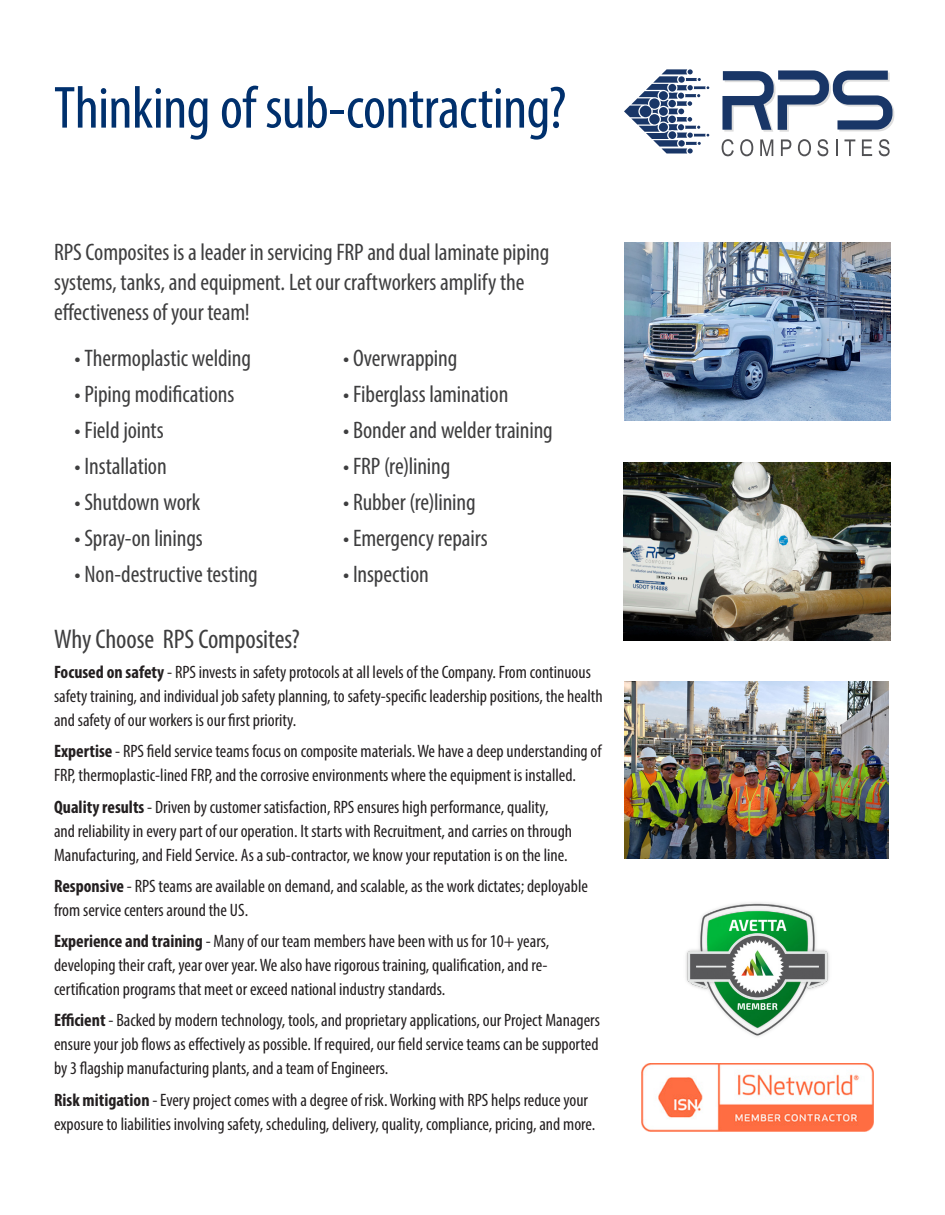
<style>
.page{position:relative;width:945px;height:1215px;background:#fff}
.page>*{position:absolute;margin:0;border:0;box-sizing:border-box;transform-origin:0 0}
.t1{font:condensed 60px "Myriad Pro";letter-spacing:-.015em;color:#00306d}
.Para_Head{font:condensed 27px "Myriad Pro";letter-spacing:-.005em;color:#3e3e3f}
.para_1{font:condensed 24px "Myriad Pro";letter-spacing:-.005em;color:#3e3e3f}
.Para_Head-2{font:condensed 24px/30px "Myriad Pro";letter-spacing:-.005em;color:#3e3e3f}
.para_1-2{font:condensed 18px/24px "Myriad Pro";color:#231f20}
.s1{font-weight:700}
</style>
<div class="page">
<svg style="left:624px;top:69px;width:85px;height:85px"></svg>
<div style="left:649px;top:98px;width:11px;height:11px;background:#193667;border-radius:50%"></div>
<div style="left:668px;top:100px;width:8px;height:7px;background:#193667;border-radius:50%"></div>
<svg style="left:722px;top:139px;width:12px;height:17px"></svg>
<svg style="left:740px;top:139px;width:13px;height:17px"></svg>
<svg style="left:760px;top:139px;width:13px;height:17px"></svg>
<svg style="left:781px;top:139px;width:10px;height:17px"></svg>
<svg style="left:798px;top:139px;width:13px;height:17px"></svg>
<svg style="left:817px;top:139px;width:11px;height:17px"></svg>
<svg style="left:836px;top:139px;width:2px;height:17px"></svg>
<svg style="left:844px;top:139px;width:11px;height:17px"></svg>
<svg style="left:862px;top:139px;width:10px;height:17px"></svg>
<svg style="left:879px;top:139px;width:11px;height:17px"></svg>
<svg style="left:722px;top:70px;width:172px;height:62px"></svg>
<img style="left:624px;top:242px;width:267px;height:178px">
<img style="left:624px;top:462px;width:267px;height:178px">
<img style="left:624px;top:682px;width:265px;height:176px">
<img style="left:686px;top:902px;width:143px;height:135px">
<img style="left:642px;top:1064px;width:231px;height:67px">
<p class="t1" style="left:54px;top:72px;width:514px">Thinking of sub-contracting?</p>
<p class="Para_Head-2" style="left:54px;top:237px;width:497px">RPS Composites is a leader in servicing FRP and dual laminate piping systems, tanks, and equipment. Let our craftworkers amplify the effectiveness of your team!</p>
<p class="para_1" style="left:75px;top:343px;width:178px">• Thermoplastic welding</p>
<p class="para_1" style="left:343px;top:343px;width:116px">• Overwrapping</p>
<p class="para_1" style="left:75px;top:379px;width:161px">• Piping modifications</p>
<p class="para_1" style="left:343px;top:379px;width:167px">• Fiberglass lamination</p>
<p class="para_1" style="left:75px;top:415px;width:91px">• Field joints</p>
<p class="para_1" style="left:343px;top:415px;width:211px">• Bonder and welder training</p>
<p class="para_1" style="left:75px;top:451px;width:94px">• Installation</p>
<p class="para_1" style="left:343px;top:451px;width:109px">• FRP (re)lining</p>
<p class="para_1" style="left:75px;top:487px;width:127px">• Shutdown work</p>
<p class="para_1" style="left:343px;top:487px;width:134px">• Rubber (re)lining</p>
<p class="para_1" style="left:75px;top:523px;width:130px">• Spray-on linings</p>
<p class="para_1" style="left:343px;top:523px;width:146px">• Emergency repairs</p>
<p class="para_1" style="left:75px;top:559px;width:185px">• Non-destructive testing</p>
<p class="para_1" style="left:343px;top:559px;width:87px">• Inspection</p>
<p class="Para_Head" style="left:54px;top:623px;width:247px">Why Choose RPS Composites?</p>
<p class="para_1-2" style="left:54px;top:659px;width:550px"><span class="s1">Focused on safety</span> - RPS invests in safety protocols at all levels of the Company. From continuous safety training, and individual job safety planning, to safety-specific leadership positions, the health and safety of our workers is our first priority.</p>
<p class="para_1-2" style="left:54px;top:739px;width:549px"><span class="s1">Expertise</span> - RPS field service teams focus on composite materials. We have a deep understanding of<br>FRP, thermoplastic-lined FRP, and the corrosive environments where the equipment is installed.</p>
<p class="para_1-2" style="left:54px;top:794px;width:520px"><span class="s1">Quality results</span> - Driven by customer satisfaction, RPS ensures high performance, quality, and reliability in every part of our operation. It starts with Recruitment, and carries on through<br>Manufacturing, and Field Service. As a sub-contractor, we know your reputation is on the line.</p>
<p class="para_1-2" style="left:54px;top:874px;width:535px"><span class="s1">Responsive</span> - RPS teams are available on demand, and scalable, as the work dictates; deployable from service centers around the US.</p>
<p class="para_1-2" style="left:54px;top:929px;width:497px;text-align:justify"><span class="s1">Experience and training</span> - Many of our team members have been with us for 10+ years, developing their craft, year over year. We also have rigorous training, qualification, and re&shy;certification programs that meet or exceed national industry standards.</p>
<p class="para_1-2" style="left:54px;top:1008px;width:547px;text-align:justify"><span class="s1">Efficient</span> - Backed by modern technology, tools, and proprietary applications, our Project Managers ensure your job flows as effectively as possible. If required, our field service teams can be supported by 3 flagship manufacturing plants, and a team of Engineers.</p>
<p class="para_1-2" style="left:54px;top:1088px;width:543px"><span class="s1">Risk mitigation</span> - Every project comes with a degree of risk. Working with RPS helps reduce your exposure to liabilities involving safety, scheduling, delivery, quality, compliance, pricing, and more.</p>
</div>
